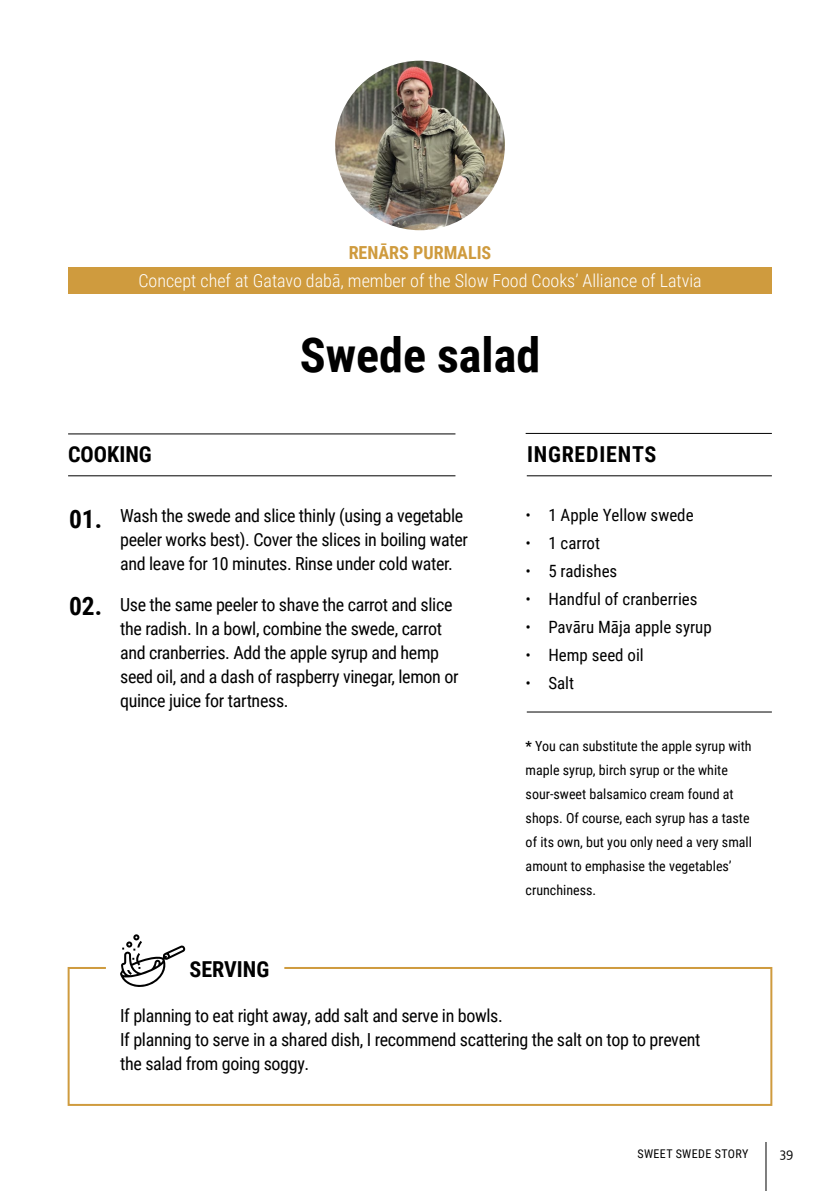
<style>
.page{position:relative;width:840px;height:1191px;background:#fff}
.page>*{position:absolute;margin:0;border:0;box-sizing:border-box;transform-origin:0 0}
.t1{font:700 48px "Roboto Condensed";color:#000}
.t2{font:700 25.4px "Roboto Condensed";color:#000}
.t3{font:700 22px "Roboto Condensed";color:#000}
.t4{font:700 22px "Roboto Condensed";letter-spacing:.035em;color:#000}
.t5{font:18px/24px "Roboto Condensed";letter-spacing:-.02em;color:#000}
.t6{font:300 18px "Roboto Condensed";color:#fff}
.t7{font:700 18px "Roboto Condensed";color:#cf9b3e}
.t8{font:17px "Roboto Condensed";color:#000}
.t9{font:14px/24px "Roboto Condensed";color:#000}
.t10{font:14px "Corbel";color:#000}
.t11{font:12px "Roboto Condensed";letter-spacing:.035em;color:#000}
.s1{font-weight:300}
.s2{font-weight:700}
</style>
<div class="page">
<hr style="left:765px;top:1142px;width:1px;height:49px;background:#000101">
<img style="left:335px;top:61px;width:169px;height:169px;border-radius:85px">
<hr style="left:68px;top:475px;width:387px;height:1px;background:#000">
<hr style="left:68px;top:433px;width:387px;height:1px;background:#000">
<hr style="left:526px;top:475px;width:245px;height:1px;background:#000">
<hr style="left:526px;top:711px;width:245px;height:1px;background:#000">
<hr style="left:525px;top:433px;width:246px;height:1px;background:#000">
<svg style="left:121px;top:934px;width:64px;height:32px"></svg>
<svg style="left:67px;top:966px;width:706px;height:140px"></svg>
<div style="left:68px;top:267px;width:703px;height:27px;background:#cf9b3e"></div>
<p class="t7" style="left:348px;top:240px;width:144px">RENĀRS PURMALIS</p>
<p class="t6" style="left:138px;top:268px;width:564px">Concept chef at Gatavo dabā, member of the Slow Food Cooks’ Alliance of Latvia</p>
<h1 class="t1" style="left:300px;top:321px;width:242px">Swede salad</h1>
<p class="t3" style="left:68px;top:439px;width:85px">COOKING</p>
<p class="t4" style="left:526px;top:439px;width:131px">INGREDIENTS</p>
<h2 class="t2" style="left:69px;top:501px;width:35px">01.</h2>
<h2 class="t2" style="left:69px;top:588px;width:35px">02.</h2>
<p class="t5" style="left:120px;top:503px;width:349px">Wash the swede and slice thinly (using a vegetable peeler works best). Cover the slices in boiling water and leave for 10 minutes. Rinse under cold water.</p>
<p class="t5" style="left:120px;top:592px;width:340px">Use the same peeler to shave the carrot and slice the radish. In a bowl, combine the swede, carrot and cranberries. Add the apple syrup and hemp seed oil, and a dash of raspberry vinegar, lemon or quince juice for tartness.</p>
<p class="t8" style="left:525px;top:503px;width:169px"><span class="s1">•</span> 1 Apple Yellow swede</p>
<p class="t8" style="left:525px;top:531px;width:76px"><span class="s1">•</span> 1 carrot</p>
<p class="t8" style="left:525px;top:559px;width:93px"><span class="s1">•</span> 5 radishes</p>
<p class="t8" style="left:525px;top:587px;width:173px"><span class="s1">•</span> Handful of cranberries</p>
<p class="t8" style="left:525px;top:615px;width:187px"><span class="s1">•</span> Pavāru Māja apple syrup</p>
<p class="t8" style="left:525px;top:643px;width:120px"><span class="s1">•</span> Hemp seed oil</p>
<p class="t8" style="left:525px;top:671px;width:50px"><span class="s1">•</span> Salt</p>
<p class="t9" style="left:525px;top:733px;width:228px"><span class="s2">*</span> You can substitute the apple syrup with maple syrup, birch syrup or the white sour-sweet balsamico cream found at shops. Of course, each syrup has a taste of its own, but you only need a very small amount to emphasise the vegetables’ crunchiness.</p>
<p class="t3" style="left:189px;top:953px;width:81px">SERVING</p>
<p class="t5" style="left:120px;top:1002px;width:581px">If planning to eat right away, add salt and serve in bowls.<br>If planning to serve in a shared dish, I recommend scattering the salt on top to prevent the salad from going soggy.</p>
<p class="t11" style="left:637px;top:1145px;width:112px">SWEET SWEDE STORY</p>
<p class="t10" style="left:779px;top:1144px;width:15px">39</p>
</div>
